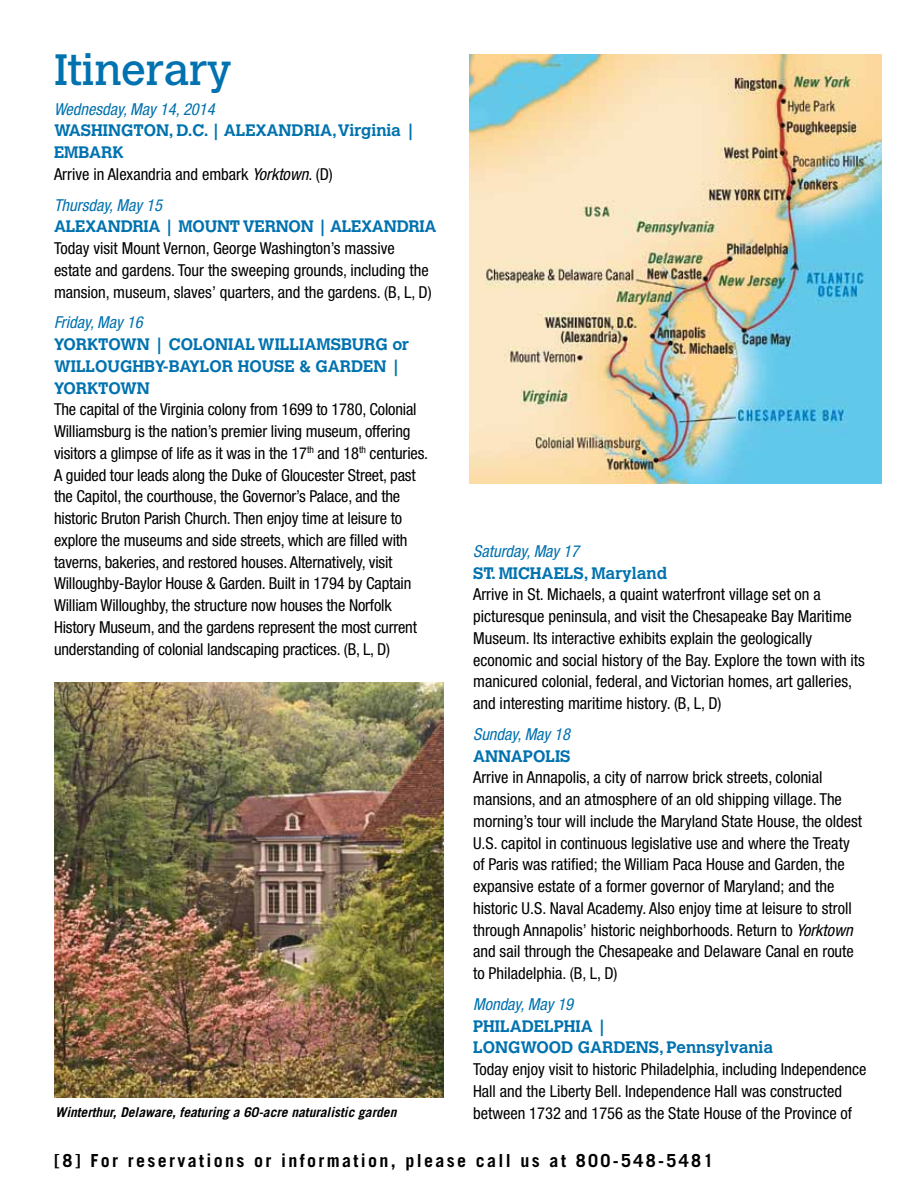
<style>
.page{position:relative;width:918px;height:1188px;background:#fff}
.page>*{position:absolute;margin:0;border:0;box-sizing:border-box;transform-origin:0 0}
.t1{font:43.5px "Calvert MT Std";letter-spacing:-.01em;color:#0072af}
.t2{font:700 18px "Trade Gothic LT Std";letter-spacing:.13em;color:#000}
.t3{font:condensed 16.5px/21.8px "Helvetica Neue LT Std";color:#000}
.t4{font:700 16.5px/21.8px "Calvert MT Std";color:#0072af}
.t5{font:italic condensed 16.5px "Helvetica Neue LT Std";color:#0072af}
.t6{font:italic 700 13.5px "Trade Gothic LT Std";color:#000}
.s1{font-style:italic}
.s2{font-style:italic;color:#0072af}
</style>
<div class="page">
<img style="left:470px;top:54px;width:412px;height:430px">
<img style="left:54px;top:683px;width:389px;height:415px">
<h1 class="t1" style="left:54px;top:44px;width:179px">Itinerary</h1>
<p class="t5" style="left:54px;top:99px;width:162px">Wednesday, May 14, 2014</p>
<p class="t4" style="left:54px;top:119px;width:363px">WASHINGTON, D.C. | ALEXANDRIA,Virginia |<br>EMBARK</p>
<p class="t3" style="left:54px;top:159px;width:280px;line-height:30.8px">Arrive in Alexandria and embark <span class="s1">Yorktown</span>. (D)<br><span class="s2">Thursday, May 15</span></p>
<p class="t4" style="left:54px;top:215px;width:213px">ALEXANDRIA | MOUNT VERN</p>
<p class="t4" style="left:289px;top:215px;width:150px">ON | ALEXANDRIA</p>
<p class="t3" style="left:54px;top:237px;width:379px">Today visit Mount Vernon, George Washington’s massive estate and gardens. Tour the sweeping grounds, including the mansion, museum, slaves’ quarters, and the gardens. (B, L, D)</p>
<p class="t5" style="left:54px;top:313px;width:90px">Friday, May 16</p>
<p class="t4" style="left:54px;top:333px;width:357px">YORKTOWN | COLONIAL WILLIAMSBURG or<br>WILLOUGHBY-BAYLOR HOUSE &amp; GARDEN |<br>YORKTOWN</p>
<p class="t3" style="left:54px;top:399px;width:376px">The capital of the Virginia colony from 1699 to 1780, Colonial Williamsburg is the nation’s premier living museum, offering visitors a glimpse of life as it was in the 17<sup>th</sup> and 18<sup>th</sup> centuries.<br>A guided tour leads along the Duke of Gloucester Street, past the Capitol, the courthouse, the Governor’s Palace, and the historic Bruton Parish Church. Then enjoy time at leisure to explore the museums and side streets, which are filled with taverns, bakeries, and restored houses. Alternatively, visit Willoughby-Baylor House &amp; Garden. Built in 1794 by Captain William Willoughby, the structure now houses the Norfolk History Museum, and the gardens represent the most current understanding of colonial landscaping practices. (B, L, D)</p>
<p class="t5" style="left:473px;top:541px;width:108px">Saturday, May 17</p>
<p class="t4" style="left:473px;top:562px;width:37px">ST. MIC</p>
<p class="t4" style="left:530px;top:562px;width:139px">HAELS, Maryland</p>
<p class="t3" style="left:473px;top:583px;width:393px">Arrive in St. Michaels, a quaint waterfront village set on a picturesque peninsula, and visit the Chesapeake Bay Maritime Museum. Its interactive exhibits explain the geologically economic and social history of the Bay. Explore the town with its manicured colonial, federal, and Victorian homes, art galleries, and interesting maritime history. (B, L, D)</p>
<p class="t5" style="left:473px;top:724px;width:99px">Sunday, May 18</p>
<p class="t4" style="left:473px;top:745px;width:91px">ANNAPOLIS</p>
<p class="t3" style="left:473px;top:766px;width:391px">Arrive in Annapolis, a city of narrow brick streets, colonial mansions, and an atmosphere of an old shipping village. The morning’s tour will include the Maryland State House, the oldest U.S. capitol in continuous legislative use and where the Treaty of Paris was ratified; the William Paca House and Garden, the expansive estate of a former governor of Maryland; and the historic U.S. Naval Academy. Also enjoy time at leisure to stroll through Annapolis’ historic neighborhoods. Return to <span class="s1">Yorktown </span>and sail through the Chesapeake and Delaware Canal en route to Philadelphia. (B, L, D)</p>
<p class="t5" style="left:473px;top:994px;width:102px">Monday, May 19</p>
<p class="t4" style="left:473px;top:1015px;width:165px">PHILADELPHIA |<br>LONGWOOD GARDENS</p>
<p class="t4" style="left:659px;top:1036px;width:116px">, Pennsylvania</p>
<p class="t3" style="left:473px;top:1058px;width:395px">Today enjoy visit to historic Philadelphia, including Independence<br>Hall and the Liberty Bell. Independence Hall was constructed between 1732 and 1756 as the State House of the Province of</p>
<p class="t2" style="left:54px;top:1149px;width:661px">[8] For reservations or information, please call us at 800-548-5481</p>
<p class="t6" style="left:55px;top:1104px;width:343px">Winterthur, Delaware, featuring a 60-acre naturalistic garden</p>
</div>
